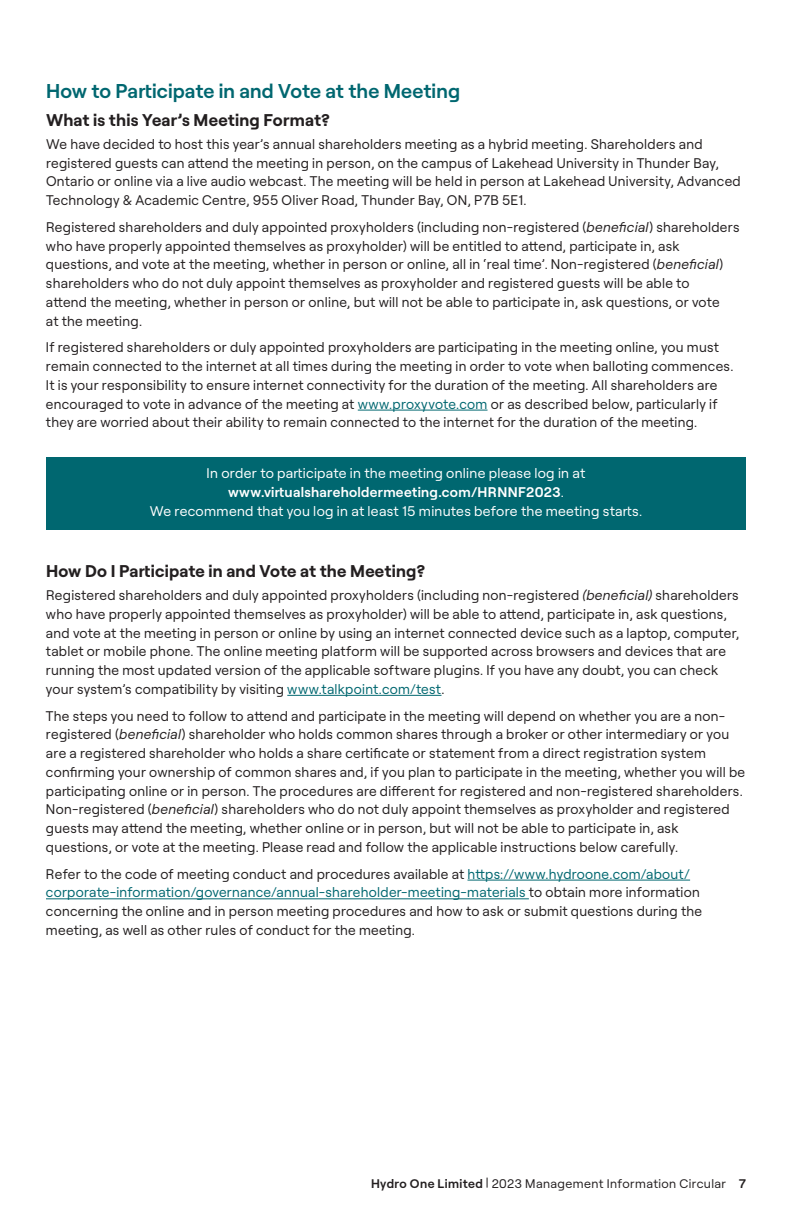
<style>
.page{position:relative;width:792px;height:1224px;background:#fff}
.page>*{position:absolute;margin:0;border:0;box-sizing:border-box;transform-origin:0 0}
.t1{font:600 20px "Roobert";letter-spacing:.005em;color:#006770}
.t2{font:700 17px "Roobert";letter-spacing:.015em;color:#231f20}
.t3{font:14px/18.8px "Roobert";letter-spacing:.02em;color:#231f20}
.t4{font:14px/19px "Roobert";letter-spacing:.02em;color:#fff;text-align:center}
.t5{font:12.4px "Roobert";letter-spacing:.035em;color:#231f20}
.s1{font-style:italic}
.s2{color:#006770}
.s3{font-weight:600}
</style>
<div class="page">
<div style="left:46px;top:457px;width:700px;height:73px;background:#006770"></div>
<hr style="left:358px;top:410px;width:130px;height:1px;background:#006770">
<hr style="left:287px;top:695px;width:155px;height:1px;background:#006770">
<hr style="left:468px;top:880px;width:222px;height:1px;background:#006770">
<hr style="left:46px;top:898px;width:483px;height:1px;background:#006770">
<h5 class="t1" style="left:46px;top:76px;width:416px">How to Paricipate in and Vote at the Meeting</h5>
<h6 class="t2" style="left:46px;top:107px;width:286px">What is this Year’s Meeting Format?</h6>
<p class="t3" style="left:46px;top:134px;width:696px">We have decided to host this year’s annual shareholders meeting as a hybrid meeting. Shareholders and registered guests can atend the meeting in person, on the campus of Lakehead University in Thunder Bay, Ontario or online via a live audio webcast. The meeting will be held in person at Lakehead University, Advanced Technology &amp; Academic Centre, 955 Oliver Road, Thunder Bay, ON, P7B 5E1.</p>
<p class="t3" style="left:46px;top:217px;width:695px">Registered shareholders and duly appointed proxyholders (including non-registered (<span class="s1">benefcial</span>) shareholders who have properly appointed themselves as proxyholder) will be entitled to atend, paricipate in, ask questions, and vote at the meeting, whether in person or online, all in ‘real time’. Non-registered (<span class="s1">benefcial</span>) shareholders who do not duly appoint themselves as proxyholder and registered guests will be able to<br>atend the meeting, whether in person or online, but will not be able to paricipate in, ask questions, or vote<br>at the meeting.</p>
<p class="t3" style="left:46px;top:337px;width:689px">If registered shareholders or duly appointed proxyholders are paricipating in the meeting online, you must remain connected to the internet at all times during the meeting in order to vote when balloting commences.<br>It is your responsibility to ensure internet connectivity for the duration of the meeting. All shareholders are encouraged to vote in advance of the meeting at <span class="s2">www.proxyvote.com</span> or as described below, paricularly if they are worried about their ability to remain connected to the internet for the duration of the meeting.</p>
<p class="t4" style="left:150px;top:463px;width:494px">In order to paricipate in the meeting online please log in at <span class="s3">www.virualshareholdermeeting.com/HRNNF2023</span>.<br>We recommend that you log in at least 15 minutes before the meeting stars.</p>
<h6 class="t2" style="left:46px;top:558px;width:381px">How Do I Paricipate in and Vote at the Meeting?</h6>
<p class="t3" style="left:46px;top:585px;width:695px">Registered shareholders and duly appointed proxyholders (including non-registered <span class="s1">(benefcial)</span> shareholders who have properly appointed themselves as proxyholder) will be able to atend, paricipate in, ask questions, and vote at the meeting in person or online by using an internet connected device such as a laptop, computer, tablet or mobile phone. The online meeting platform will be suppored across browsers and devices that are running the most updated version of the applicable software plugins. If you have any doubt, you can check your system’s compatibility by visiting <span class="s2">www.talkpoint.com/test</span>.</p>
<p class="t3" style="left:46px;top:705px;width:701px">The steps you need to follow to atend and paricipate in the meeting will depend on whether you are a non&shy;registered (<span class="s1">benefcial</span>) shareholder who holds common shares through a broker or other intermediary or you are a registered shareholder who holds a share cerifcate or statement from a direct registration system confrming your ownership of common shares and, if you plan to paricipate in the meeting, whether you will be paricipating online or in person. The procedures are diferent for registered and non-registered shareholders.<br>Non-registered (<span class="s1">benefcial</span>) shareholders who do not duly appoint themselves as proxyholder and registered guests may atend the meeting, whether online or in person, but will not be able to paricipate in, ask questions, or vote at the meeting. Please read and follow the applicable instructions below carefully.</p>
<p class="t3" style="left:46px;top:863px;width:658px">Refer to the code of meeting conduct and procedures available at <span class="s2">htps://www.hydroone.com/about/ corporate-information/governance/annual-shareholder-meeting-materials</span> to obtain more information concerning the online and in person meeting procedures and how to ask or submit questions during the meeting, as well as other rules of conduct for the meeting.</p>
<p class="t5" style="left:371px;top:1174px;width:376px"><span class="s3">Hydro One Limited</span> | 2023 Management Information Circular <span class="s3">7</span></p>
</div>
